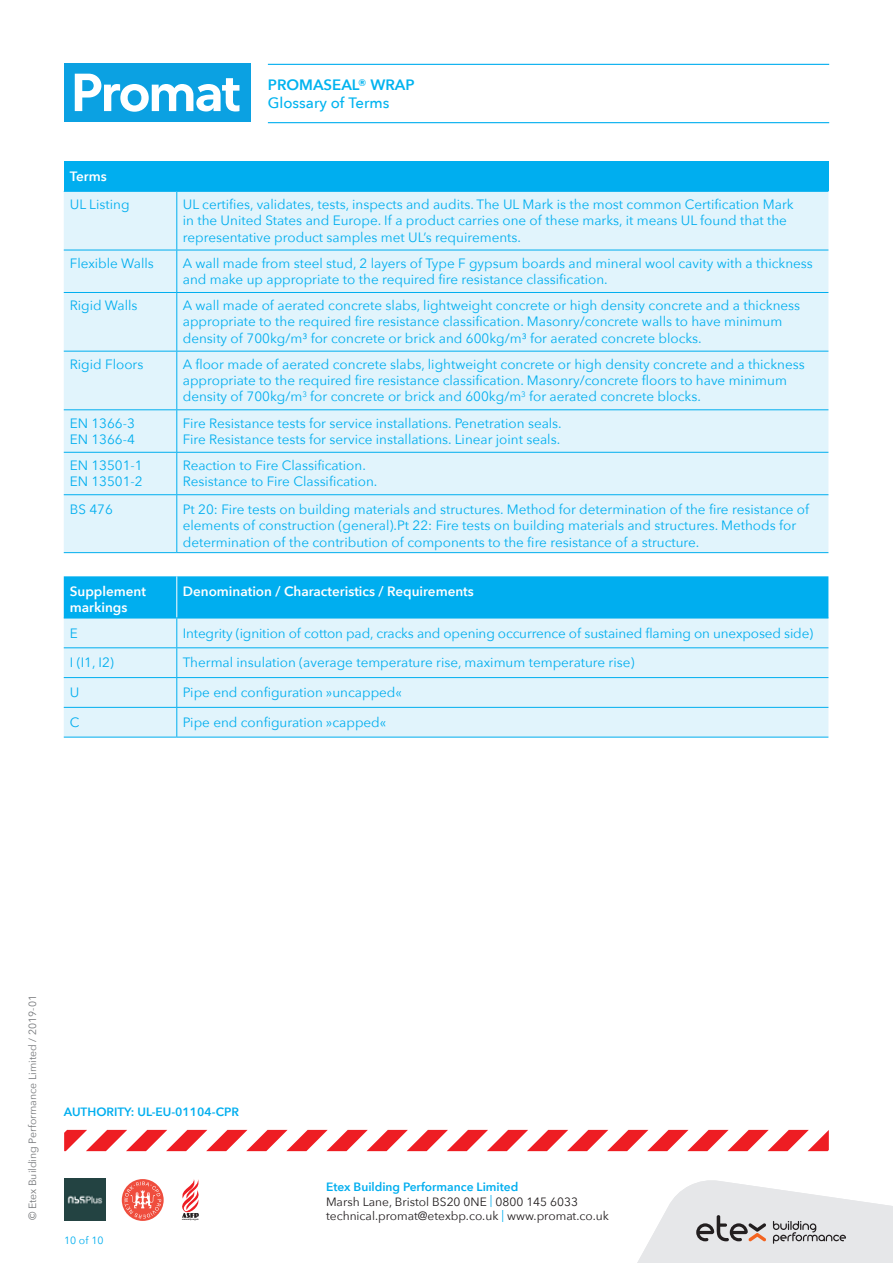
<style>
.page{position:relative;width:893px;height:1263px;background:#fff}
.page>*{position:absolute;margin:0;border:0;box-sizing:border-box;transform-origin:0 0}
.t1{font:500 15px "Avenir Next";color:#00b3ef}
.t2{font:600 15px "Avenir Next";color:#00b3ef}
.t3{font:13.5px/16.2px "Avenir Next";color:#00aeef}
.t4{font:600 13.5px/16.2px "Avenir Next";color:#fff}
.t5{font:12px/14.4px "Avenir Next";color:#231f20}
.t6{font:600 12px "Avenir Next";color:#00aeef}
.t7{font:10.5px "Avenir Next";color:#76787b}
.t8{font:10.5px "Avenir Next";color:#00aeef}
.t9{font:700 2.1px "Arial";letter-spacing:-.01em;color:#231f20}
.s1{font-weight:600;color:#00aeef}
.s2{color:#00aeef}
</style>
<div class="page">
<div style="left:64px;top:64px;width:186px;height:58px;background:#0ba1e2"></div>
<svg style="left:75px;top:74px;width:164px;height:38px"></svg>
<hr style="left:268px;top:122px;width:561px;height:1px;background:#00aeef">
<hr style="left:268px;top:64px;width:561px;height:1px;background:#00aeef">
<svg style="left:64px;top:1130px;width:765px;height:21px"></svg>
<svg style="left:637px;top:1180px;width:256px;height:83px"></svg>
<svg style="left:182px;top:1179px;width:17px;height:39px"></svg>
<svg style="left:122px;top:1179px;width:42px;height:42px"></svg>
<svg style="left:124px;top:1181px;width:37px;height:37px"></svg>
<img style="left:64px;top:1178px;width:42px;height:42px">
<div style="left:64px;top:162px;width:764px;height:29px;background:#00aeef"></div>
<div style="left:64px;top:192px;width:764px;height:360px;background:#e1f4fc"></div>
<hr style="left:64px;top:552px;width:113px;height:1px;background:#00aeef">
<hr style="left:177px;top:552px;width:651px;height:1px;background:#00aeef">
<hr style="left:64px;top:191px;width:113px;height:1px;background:#00aeef">
<hr style="left:177px;top:191px;width:651px;height:1px;background:#00aeef">
<hr style="left:176px;top:192px;width:1px;height:58px;background:#00aeef">
<hr style="left:64px;top:250px;width:113px;height:1px;background:#00aeef">
<hr style="left:177px;top:250px;width:651px;height:1px;background:#00aeef">
<hr style="left:176px;top:250px;width:1px;height:42px;background:#00aeef">
<hr style="left:64px;top:292px;width:113px;height:1px;background:#00aeef">
<hr style="left:177px;top:292px;width:651px;height:1px;background:#00aeef">
<hr style="left:176px;top:293px;width:1px;height:58px;background:#00aeef">
<hr style="left:64px;top:351px;width:113px;height:1px;background:#00aeef">
<hr style="left:177px;top:351px;width:651px;height:1px;background:#00aeef">
<hr style="left:176px;top:351px;width:1px;height:58px;background:#00aeef">
<hr style="left:64px;top:409px;width:113px;height:1px;background:#00aeef">
<hr style="left:177px;top:409px;width:651px;height:1px;background:#00aeef">
<hr style="left:176px;top:410px;width:1px;height:42px;background:#00aeef">
<hr style="left:64px;top:452px;width:113px;height:1px;background:#00aeef">
<hr style="left:177px;top:452px;width:651px;height:1px;background:#00aeef">
<hr style="left:176px;top:453px;width:1px;height:41px;background:#00aeef">
<hr style="left:64px;top:494px;width:113px;height:1px;background:#00aeef">
<hr style="left:177px;top:494px;width:651px;height:1px;background:#00aeef">
<hr style="left:176px;top:495px;width:1px;height:57px;background:#00aeef">
<hr style="left:64px;top:737px;width:113px;height:1px;background:#00aeef">
<hr style="left:177px;top:737px;width:651px;height:1px;background:#00aeef">
<svg style="left:64px;top:576px;width:764px;height:161px;background:#a1e0f8"></svg>
<p class="t2" style="left:268px;top:72px;width:148px">PROMASEAL® WRAP</p>
<p class="t1" style="left:268px;top:90px;width:123px">Glossary of Terms</p>
<p class="t4" style="left:70px;top:168px;width:39px">Terms</p>
<p class="t3" style="left:70px;top:196px;width:61px">UL Listing</p>
<p class="t3" style="left:183px;top:196px;width:612px">UL certifies, validates, tests, inspects and audits. The UL Mark is the most common Certification Mark in the United States and Europe. If a product carries one of these marks, it means UL found that the representative product samples met UL’s requirements.</p>
<p class="t3" style="left:70px;top:254px;width:86px">Flexible Walls</p>
<p class="t3" style="left:183px;top:254px;width:632px">A wall made from steel stud, 2 layers of Type F gypsum boards and mineral wool cavity with a thickness and make up appropriate to the required fire resistance classification.</p>
<p class="t3" style="left:70px;top:297px;width:69px">Rigid Walls</p>
<p class="t3" style="left:183px;top:297px;width:619px">A wall made of aerated concrete slabs, lightweight concrete or high density concrete and a thickness appropriate to the required fire resistance classification. Masonry/concrete walls to have minimum density of 700kg/m³ for concrete or brick and 600kg/m³ for aerated concrete blocks.</p>
<p class="t3" style="left:70px;top:355px;width:75px">Rigid Floors</p>
<p class="t3" style="left:183px;top:355px;width:623px">A floor made of aerated concrete slabs, lightweight concrete or high density concrete and a thickness appropriate to the required fire resistance classification. Masonry/concrete floors to have minimum density of 700kg/m<sup>3</sup> for concrete or brick and 600kg/m<sup>3</sup> for aerated concrete blocks.</p>
<p class="t3" style="left:70px;top:414px;width:67px">EN 1366-3<br>EN 1366-4</p>
<p class="t3" style="left:183px;top:414px;width:380px">Fire Resistance tests for service installations. Penetration seals.<br>Fire Resistance tests for service installations. Linear joint seals.</p>
<p class="t3" style="left:70px;top:457px;width:74px">EN 13501-1<br>EN 13501-2</p>
<p class="t3" style="left:183px;top:457px;width:196px">Reaction to Fire Classification.<br>Resistance to Fire Classification.</p>
<p class="t3" style="left:70px;top:501px;width:45px">BS 476</p>
<p class="t3" style="left:183px;top:501px;width:628px">Pt 20: Fire tests on building materials and structures. Method for determination of the fire resistance of elements of construction (general).Pt 22: Fire tests on building materials and structures. Methods for determination of the contribution of components to the fire resistance of a structure.</p>
<p class="t4" style="left:70px;top:583px;width:78px">Supplement markings</p>
<p class="t4" style="left:183px;top:583px;width:293px">Denomination / Characteristics / Requirements</p>
<p class="t3" style="left:70px;top:624px;width:9px">E</p>
<p class="t3" style="left:183px;top:624px;width:632px">Integrity (ignition of cotton pad, cracks and opening occurrence of sustained flaming on unexposed side)</p>
<p class="t3" style="left:70px;top:654px;width:46px">I (I1, I2)</p>
<p class="t3" style="left:183px;top:654px;width:453px">Thermal insulation (average temperature rise, maximum temperature rise)</p>
<p class="t3" style="left:70px;top:684px;width:11px">U</p>
<p class="t3" style="left:183px;top:684px;width:221px">Pipe end configuration »uncapped«</p>
<p class="t3" style="left:70px;top:713px;width:11px">C</p>
<p class="t3" style="left:183px;top:713px;width:205px">Pipe end configuration »capped«</p>
<p class="t7" style="left:23px;top:1220px;width:227px;rotate:-90deg">© Etex Building Performance Limited / 2019-01</p>
<p class="t6" style="left:64px;top:1102px;width:177px">AUTHORITY: UL-EU-01104-CPR</p>
<p class="t8" style="left:64px;top:1231px;width:41px">10 of 10</p>
<p class="t9" style="left:182px;top:1218px;width:18px">www.asfp.org.uk</p>
<p class="t5" style="left:326px;top:1179px;width:254px"><span class="s1">Etex Building Performance Limited<br></span>Marsh Lane, Bristol BS20 0NE <span class="s2">|</span> 0800 145 6033</p>
<p class="t5" style="left:326px;top:1208px;width:284px">technical.promat@etexbp.co.uk <span class="s2">|</span> www.promat.co.uk</p>
</div>
